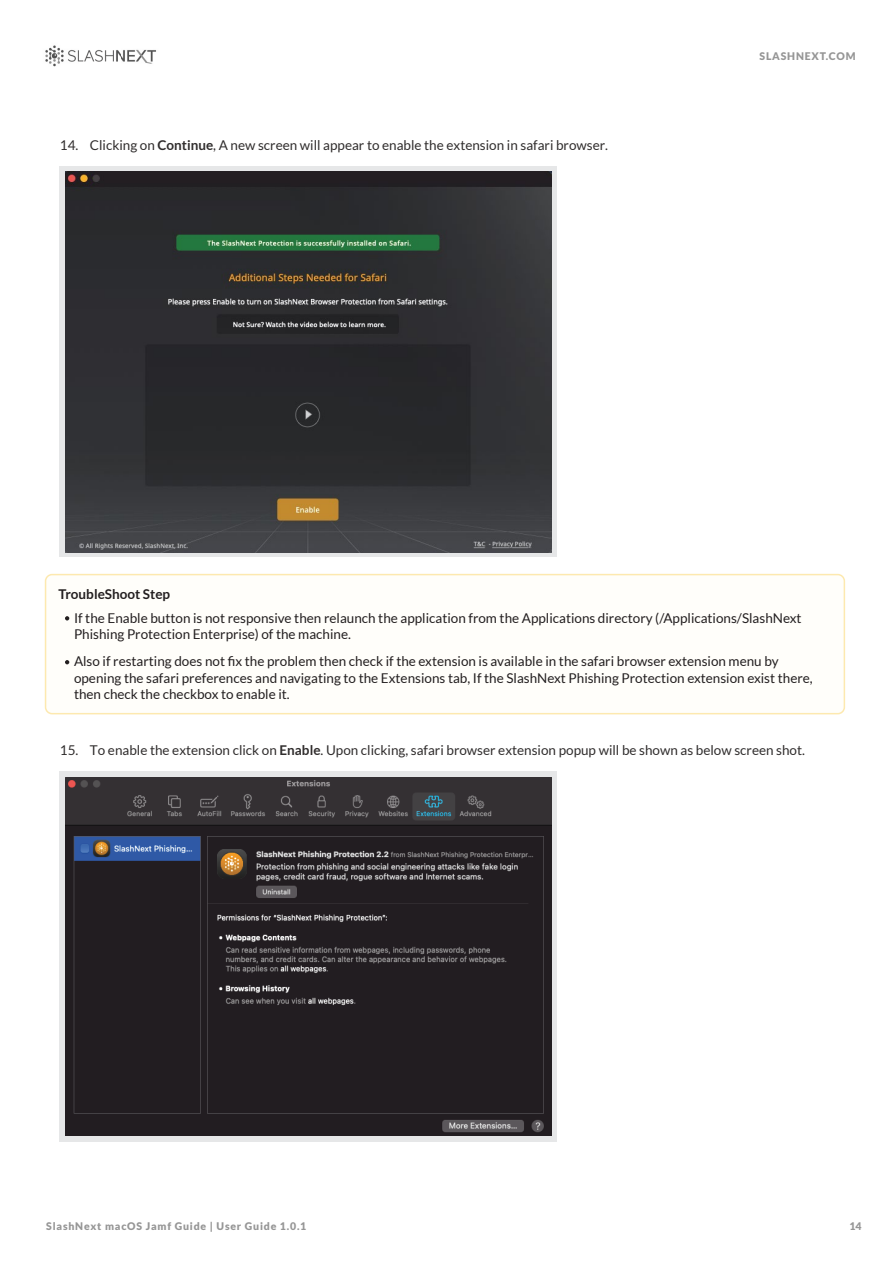
<style>
.page{position:relative;width:893px;height:1263px;background:#fff}
.page>*{position:absolute;margin:0;border:0;box-sizing:border-box;transform-origin:0 0}
.t1{font:13.5px/16.2px "Lato";color:#231f20}
.t2{font:13.5px "Lato";color:#302d2d}
.t3{font:700 13.5px "Lato";color:#231f20}
.t4{font:900 10.5px "Lato";letter-spacing:.075em;color:#969696}
.s1{font-weight:700}
</style>
<div class="page">
<img style="left:45px;top:45px;width:111px;height:22px">
<div style="left:60px;top:166px;width:497px;height:391px;background:#e6e7e8"></div>
<img style="left:66px;top:171px;width:486px;height:381px">
<div style="left:46px;top:575px;width:798px;height:139px;background:#fffefa;border-radius:7px"></div>
<div style="left:45px;top:574px;width:800px;height:140px;border:2px solid #fde9af;border-radius:7px"></div>
<svg style="left:65px;top:616px;width:4px;height:4px"></svg>
<svg style="left:65px;top:660px;width:4px;height:4px"></svg>
<div style="left:60px;top:771px;width:497px;height:370px;background:#e6e7e8"></div>
<img style="left:66px;top:777px;width:486px;height:358px">
<p class="t2" style="left:60px;top:138px;width:550px">14. Clicking on <span class="s1">Continue</span>, A new screen will appear to enable the extension in safari browser.</p>
<p class="t4" style="left:760px;top:50px;width:98px">SLASHNEXT.COM</p>
<p class="t3" style="left:59px;top:586px;width:113px">TroubleShoot Step</p>
<p class="t1" style="left:74px;top:610px;width:729px">If the Enable button is not responsive then relaunch the application from the Applications directory (/Applications/SlashNext<br>Phishing Protection Enterprise) of the machine.</p>
<p class="t1" style="left:74px;top:653px;width:740px">Also if restarting does not fix the problem then check if the extension is available in the safari browser extension menu by opening the safari preferences and navigating to the Extensions tab, If the SlashNext Phishing Protection extension exist there, then check the checkbox to enable it.</p>
<p class="t2" style="left:60px;top:743px;width:747px">15. To enable the extension click on <span class="s1">Enable</span>. Upon clicking, safari browser extension popup will be shown as below screen shot.</p>
<p class="t4" style="left:46px;top:1220px;width:262px">SlashNext macOS Jamf Guide | User Guide 1.0.1</p>
<p class="t4" style="left:849px;top:1220px;width:14px">14</p>
</div>
